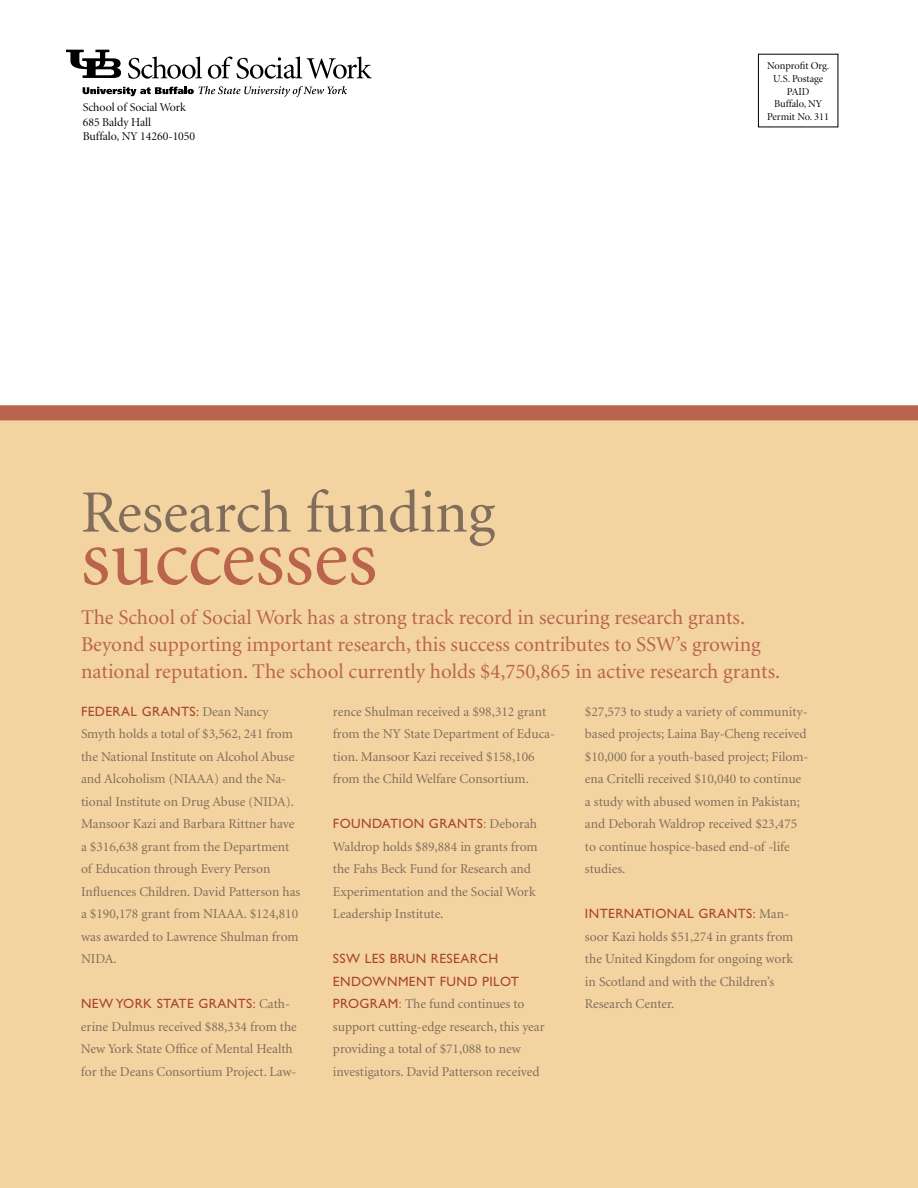
<style>
.page{position:relative;width:918px;height:1188px;background:#fff}
.page>*{position:absolute;margin:0;border:0;box-sizing:border-box;transform-origin:0 0}
.t1{font:82.5px "Minion";color:#ba644d}
.t2{font:60px "Minion";color:#816d5c}
.t3{font:21px/27px "Minion";color:#ba644d}
.t4{font:13.5px/22.5px "Minion";color:#816d5c}
.t5{font:13.5px/22.5px "Gill Sans";letter-spacing:.03em;color:#aa4630}
.t6{font:12px/14.4px "Minion Display";color:#000}
.t7{font:10.5px/12.6px "Minion Display";color:#000;text-align:center}
.s1{font-family:"Minion";color:#816d5c}
.s2{color:#c26e3e}
.s3{font-family:"Gill Sans";color:#aa4630}
.s4{font-family:"Gill Sans";color:#c26e3e}
</style>
<div class="page">
<div style="left:0;top:405px;width:918px;height:783px;background:#f3d4a1"></div>
<svg style="left:66px;top:50px;width:55px;height:28px"></svg>
<svg style="left:83px;top:86px;width:264px;height:11px"></svg>
<svg style="left:128px;top:56px;width:74px;height:23px"></svg>
<svg style="left:208px;top:56px;width:164px;height:23px"></svg>
<div style="left:0;top:405px;width:918px;height:15px;background:#ba644d"></div>
<p class="t6" style="left:83px;top:101px;width:114px">School of Social Work<br>685 Baldy Hall<br>Buffalo, NY 14260-1050</p>
<p class="t7" style="left:767px;top:60px;width:64px">Nonprofit Org.<br>U.S. Postage<br>PAID<br>Buffalo, NY<br>Permit No. 311</p>
<h2 class="t2" style="left:81px;top:483px;width:416px">Research funding</h2>
<h1 class="t1" style="left:81px;top:517px;width:298px">successes</h1>
<p class="t3" style="left:81px;top:604px;width:701px">The School of Social Work has a strong track record in securing research grants.<br>Beyond supporting important research, this success contributes to SSW’s growing national reputation. The school currently holds $4,750,865 in active research grants.</p>
<p class="t5" style="left:81px;top:700px;width:189px">FEDERAL GRAN TS: <span class="s1">Dean Nancy</span></p>
<p class="t4" style="left:81px;top:723px;width:221px">Smyth holds a total of $3,562, 241 from the National Institute on Alcohol Abuse and Alcoholism (NIAAA) and the Na&shy;tional Institute on Drug Abuse (NIDA).<br>Mansoor Kazi and Barbara Rittner have a $316,638 grant from the Department of Education through Every Person Influences Children. David Patterson has a $190,178 grant from NIAAA. $124,810 was awarded to Lawrence Shulman from NIDA.</p>
<p class="t5" style="left:81px;top:992px;width:210px">NEW YORK STATE GRAN TS: <span class="s1">Cath-</span></p>
<p class="t4" style="left:81px;top:1016px;width:217px">erine Dulmus received $88,334 from the<br>New York State Office of Mental Health for the Deans Consortium Project. Law-</p>
<p class="t4" style="left:333px;top:701px;width:224px">rence Shulman received a $98,312 grant from the NY State Department of Educa&shy;tion. Mansoor Kazi received $158,106 from the Child Welfare Consortium.</p>
<p class="t5" style="left:333px;top:812px;width:206px">FOUN DATION GRANTS<span class="s2">:</span> <span class="s1">Deborah</span></p>
<p class="t4" style="left:333px;top:836px;width:206px">Waldrop holds $89,884 in grants from the Fahs Beck Fund for Research and<br>Experimentation and the Social Work<br>Leadership Institute.</p>
<p class="t5" style="left:333px;top:947px;width:188px">SSW LES BRUN RESEARCH<br>EN DOWN MENT FUN D PILOT</p>
<p class="t4" style="left:333px;top:993px;width:213px"><span class="s3">PROGRAM</span><span class="s4">:</span> The fund continues to support cutting-edge research, this year providing a total of $71,088 to new investigators. David Patterson received</p>
<p class="t4" style="left:585px;top:701px;width:225px">$27,573 to study a variety of community&shy;based projects; Laina Bay-Cheng received $10,000 for a youth-based project; Filom&shy;ena Critelli received $10,040 to continue a study with abused women in Pakistan; and Deborah Waldrop received $23,475 to continue hospice-based end-of -life studies.</p>
<p class="t5" style="left:585px;top:902px;width:206px">INTERNATIONAL GRANTS: <span class="s1">Man-</span></p>
<p class="t4" style="left:585px;top:926px;width:210px">soor Kazi holds $51,274 in grants from the United Kingdom for ongoing work in Scotland and with the Children’s<br>Research Center.</p>
</div>
